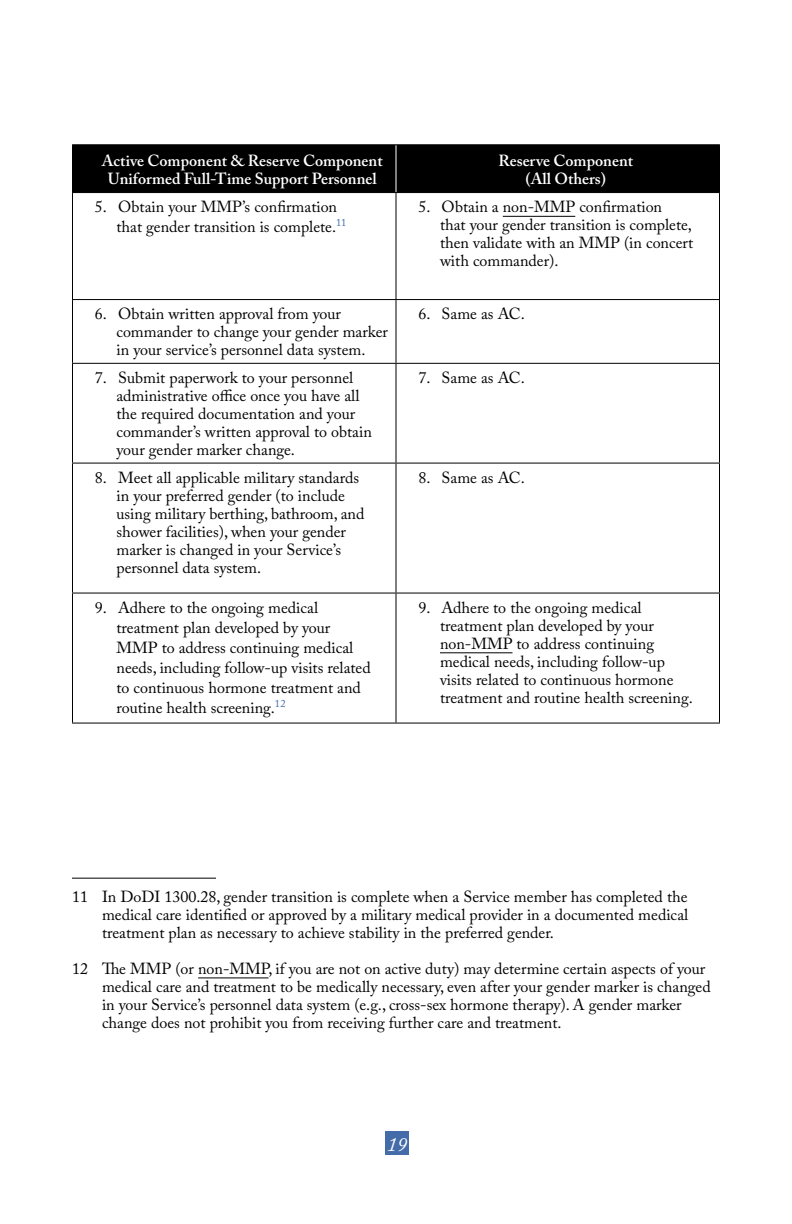
<style>
.page{position:relative;width:792px;height:1224px;background:#fff}
.page>*{position:absolute;margin:0;border:0;box-sizing:border-box;transform-origin:0 0}
.t1{font:italic 20px "Adobe Caslon Pro";color:#fff}
.table_body_left{font:16px/18px "Adobe Caslon Pro";color:#000}
.footnote{font:16px/18px "Adobe Caslon Pro";color:#000;text-align:justify}
.table_body_left_wfoo{font:16px/20px "Adobe Caslon Pro";color:#000}
.table_head{font:600 16px/18px "Adobe Caslon Pro";color:#fff;text-align:center}
</style>
<div class="page">
<div style="left:385px;top:1131px;width:24px;height:24px;background:#446ca9"></div>
<div style="left:73px;top:145px;width:646px;height:47px;background:#000"></div>
<hr style="left:72px;top:193px;width:1px;height:106px;background:#000">
<hr style="left:396px;top:193px;width:1px;height:106px;background:#000">
<hr style="left:719px;top:193px;width:1px;height:106px;background:#000">
<hr style="left:72px;top:299px;width:324px;height:1px;background:#000">
<hr style="left:72px;top:300px;width:1px;height:63px;background:#000">
<hr style="left:396px;top:299px;width:324px;height:1px;background:#000">
<hr style="left:396px;top:300px;width:1px;height:63px;background:#000">
<hr style="left:719px;top:300px;width:1px;height:63px;background:#000">
<hr style="left:72px;top:363px;width:324px;height:1px;background:#000">
<hr style="left:72px;top:364px;width:1px;height:99px;background:#000">
<hr style="left:396px;top:363px;width:324px;height:1px;background:#000">
<hr style="left:396px;top:364px;width:1px;height:99px;background:#000">
<hr style="left:719px;top:364px;width:1px;height:99px;background:#000">
<hr style="left:72px;top:463px;width:324px;height:1px;background:#000">
<hr style="left:72px;top:464px;width:1px;height:129px;background:#000">
<hr style="left:396px;top:463px;width:324px;height:1px;background:#000">
<hr style="left:396px;top:464px;width:1px;height:129px;background:#000">
<hr style="left:719px;top:464px;width:1px;height:129px;background:#000">
<hr style="left:72px;top:593px;width:324px;height:1px;background:#000">
<hr style="left:72px;top:594px;width:1px;height:129px;background:#000">
<hr style="left:396px;top:593px;width:324px;height:1px;background:#000">
<hr style="left:396px;top:594px;width:1px;height:129px;background:#000">
<hr style="left:719px;top:594px;width:1px;height:129px;background:#000">
<hr style="left:72px;top:723px;width:324px;height:1px;background:#000">
<hr style="left:396px;top:723px;width:324px;height:1px;background:#000">
<hr style="left:72px;top:144px;width:324px;height:1px;background:#000">
<hr style="left:72px;top:145px;width:1px;height:47px;background:#000">
<hr style="left:72px;top:192px;width:324px;height:1px;background:#000">
<hr style="left:396px;top:144px;width:324px;height:1px;background:#000">
<hr style="left:719px;top:145px;width:1px;height:47px;background:#000">
<hr style="left:396px;top:192px;width:324px;height:1px;background:#000">
<hr style="left:396px;top:145px;width:1px;height:47px;background:#fff">
<hr style="left:503px;top:216px;width:72px;height:1px;background:#000">
<hr style="left:440px;top:652px;width:72px;height:1px;background:#000">
<hr style="left:72px;top:878px;width:144px;height:1px;background:#000">
<hr style="left:198px;top:977px;width:71px;height:1px;background:#000">
<p class="table_head" style="left:102px;top:151px;width:282px">Active Component &amp; Reserve Component<br>Uniformed Full-Time Support Personnel</p>
<p class="table_head" style="left:498px;top:151px;width:136px">Reserve Component (All Others)</p>
<p class="table_body_left_wfoo" style="left:116px;top:197px;width:231px;text-indent:-22px">5. Obtain your MMP’s confirmation that gender transition is complete.<sup>11</sup></p>
<p class="table_body_left" style="left:440px;top:198px;width:255px;text-indent:-22px">5. Obtain a non-MMP confirmation<br>that your gender transition is complete, then validate with an MMP (in concert with commander).</p>
<p class="table_body_left" style="left:116px;top:305px;width:273px;text-indent:-22px">6. Obtain written approval from your commander to change your gender marker in your service’s personnel data system.</p>
<p class="table_body_left" style="left:418px;top:305px;width:108px">6. Same as AC.</p>
<p class="table_body_left" style="left:116px;top:369px;width:257px;text-indent:-22px">7. Submit paperwork to your personnel administrative office once you have all the required documentation and your commander’s written approval to obtain your gender marker change.</p>
<p class="table_body_left" style="left:418px;top:369px;width:108px">7. Same as AC.</p>
<p class="table_body_left" style="left:116px;top:468px;width:249px;text-indent:-22px">8. Meet all applicable military standards in your preferred gender (to include using military berthing, bathroom, and shower facilities), when your gender marker is changed in your Service’s personnel data system.</p>
<p class="table_body_left" style="left:418px;top:468px;width:108px">8. Same as AC.</p>
<p class="table_body_left_wfoo" style="left:116px;top:597px;width:256px;text-indent:-22px">9. Adhere to the ongoing medical treatment plan developed by your MMP to address continuing medical needs, including follow-up visits related to continuous hormone treatment and routine health screening.<sup>12</sup></p>
<p class="table_body_left" style="left:440px;top:598px;width:254px;text-indent:-22px">9. Adhere to the ongoing medical treatment plan developed by your non-MMP to address continuing medical needs, including follow-up visits related to continuous hormone treatment and routine health screening.</p>
<p class="footnote" style="left:102px;top:887px;width:588px;text-indent:-30px">11 In DoDI 1300.28, gender transition is complete when a Service member has completed the medical care identified or approved by a military medical provider in a documented medical treatment plan as necessary to achieve stability in the preferred gender.</p>
<p class="footnote" style="left:102px;top:959px;width:610px;text-align:left;text-indent:-30px">12 The MMP (or non-MMP, if you are not on active duty) may determine certain aspects of your medical care and treatment to be medically necessary, even after your gender marker is changed in your Service’s personnel data system (e.g., cross-sex hormone therapy). A gender marker change does not prohibit you from receiving further care and treatment.</p>
<p class="t1" style="left:387px;top:1132px;width:21px">19</p>
</div>
